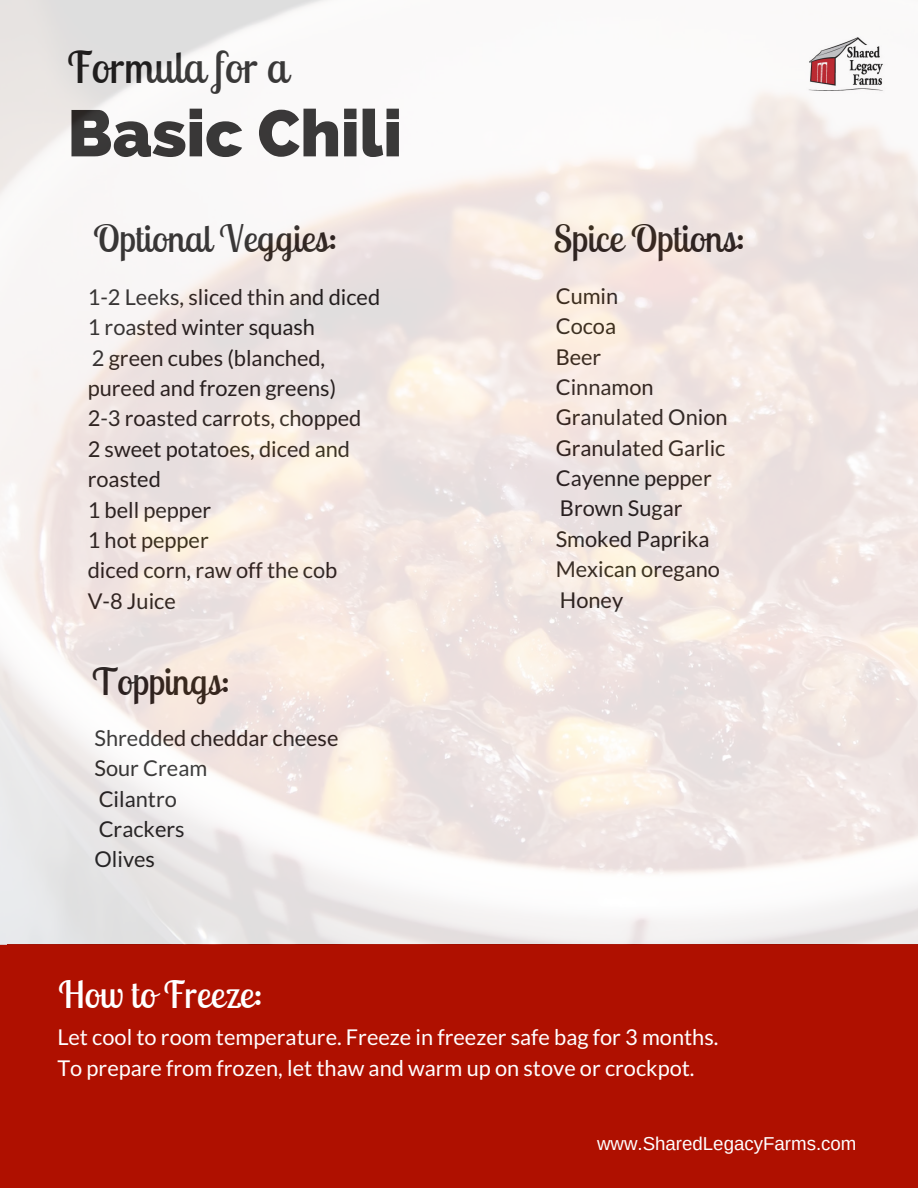
<style>
.page{position:relative;width:918px;height:1188px;background:#fff}
.page>*{position:absolute;margin:0;border:0;box-sizing:border-box;transform-origin:0 0}
.t1{font:800 65.4px "Raleway";color:#222}
.t2{font:43.65px "Lobster Two";color:#222}
.t3{font:37.35px "Lobster Two";color:#222}
.t4{font:37.35px "Lobster Two";color:#fff}
.t5{font:21.75px/30.3px "Lato";color:#222}
.t6{font:21.75px/30.3px "Lato";color:#fff}
.t7{font:18.75px "Arimo";color:#fff}
</style>
<div class="page">
<div style="left:7px;top:975px;width:911px;height:195px;background:#af1000"></div>
<div style="left:7px;top:945px;width:911px;height:31px;background:#af1000"></div>
<svg style="left:0;top:945px;width:7px;height:30px"></svg>
<div style="left:0;top:975px;width:8px;height:195px;background:#af1000"></div>
<div style="left:7px;top:1169px;width:911px;height:19px;background:#af1000"></div>
<svg style="left:0;top:1170px;width:7px;height:18px"></svg>
<img style="left:0;top:0;width:918px;height:945px">
<h2 class="t2" style="left:68px;top:40px;width:222px">Formula for a</h2>
<h1 class="t1" style="left:68px;top:95px;width:336px">Basic Chili</h1>
<h3 class="t3" style="left:93px;top:215px;width:246px">Optional Veggies:</h3>
<h3 class="t3" style="left:554px;top:215px;width:193px">Spice Options:</h3>
<p class="t5" style="left:556px;top:280px;width:173px">Cumin<br>Cocoa<br>Beer<br>Cinnamon<br>Granulated Onion<br>Granulated Garlic<br>Cayenne pepper<br>Brown Sugar<br>Smoked Paprika<br>Mexican oregano<br>Honey</p>
<p class="t5" style="left:88px;top:281px;width:294px">1-2 Leeks, sliced thin and diced<br>1 roasted winter squash<br>2 green cubes (blanched, pureed and frozen greens)<br>2-3 roasted carrots, chopped<br>2 sweet potatoes, diced and roasted<br>1 bell pepper<br>1 hot pepper<br>diced corn, raw off the cob<br>V-8 Juice</p>
<h3 class="t3" style="left:92px;top:658px;width:139px">Toppings:</h3>
<p class="t5" style="left:94px;top:722px;width:246px">Shredded cheddar cheese<br>Sour Cream<br>Cilantro<br>Crackers<br>Olives</p>
<h3 class="t4" style="left:58px;top:971px;width:206px">How to Freeze:</h3>
<p class="t6" style="left:57px;top:1022px;width:663px">Let cool to room temperature. Freeze in freezer safe bag for 3 months.<br>To prepare from frozen, let thaw and warm up on stove or crockpot.</p>
<p class="t7" style="left:597px;top:1133px;width:261px">www.SharedLegacyFarms.com</p>
</div>
